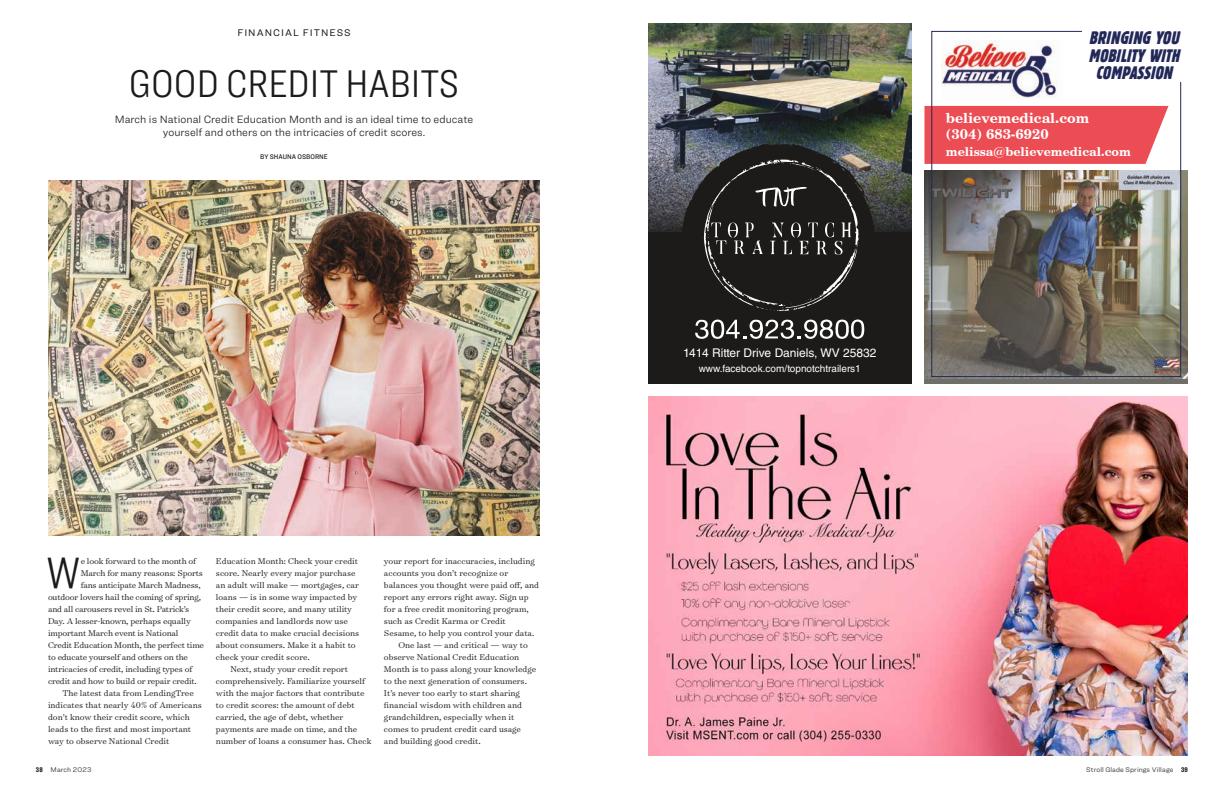
<style>
.page{position:relative;width:1224px;height:792px;background:#fff}
.page>*{position:absolute;margin:0;border:0;box-sizing:border-box;transform-origin:0 0}
.t1{font:300 45.5px "Ringside Condensed";color:#1c1b1a}
.t2{font:300 40px "Ringside Condensed";color:#1c1b1a}
.t3{font:18px/17.4px "Block BE Extra Cn It";letter-spacing:.03em;color:#222858;text-align:center}
.t4{font:700 14.1px/16.6px "Century Schoolbook BT";color:#fff}
.t5{font:700 12.4px "Century Schoolbook BT";color:#fff}
.t6{font:12px "Helvetica LT Std";color:#fff}
.t7{font:300 11px/13px "Ringside";color:#1c1b1a;text-align:center}
.t8{font:10px "Helvetica LT Std";color:#fff}
.t9{font:10px "Ringside";letter-spacing:.1em;color:#1c1b1a}
.t10{font:300 9.5px/12px "Surveyor Text";color:#1c1b1a}
.t11{font:300 7px "Ringside";letter-spacing:.015em;color:#1c1b1a}
.t12{font:500 7px "Ringside Narrow";color:#1c1b1a}
.s1{font-family:"Ringside Compressed";font-weight:900}
</style>
<div class="page">
<div style="left:648px;top:74px;width:264px;height:310px;background:#1c1b1a"></div>
<img style="left:648px;top:24px;width:264px;height:208px">
<svg style="left:695px;top:319px;width:169px;height:20px"></svg>
<svg style="left:681px;top:132px;width:198px;height:179px"></svg>
<img style="left:48px;top:180px;width:492px;height:356px">
<img style="left:185px;top:197px;width:317px;height:339px">
<img style="left:648px;top:396px;width:540px;height:360px">
<div style="left:924px;top:373px;width:264px;height:11px;background:#6e6d68"></div>
<img style="left:924px;top:170px;width:264px;height:209px">
<svg style="left:924px;top:106px;width:7px;height:58px"></svg>
<img style="left:931px;top:30px;width:251px;height:348px">
<p class="t9" style="left:237px;top:25px;width:115px">FINANCIAL FITNESS</p>
<h2 class="t2" style="left:129px;top:57px;width:332px">GOOD CREDIT HABITS</h2>
<p class="t7" style="left:115px;top:113px;width:360px">March is National Credit Education Month and is an ideal time to educate yourself and others on the intricacies of credit scores.</p>
<p class="t12" style="left:260px;top:152px;width:69px">BY SHAUNA OSBORNE</p>
<h1 class="t1" style="left:46px;top:542px;width:37px">W</h1>
<p class="t10" style="left:81px;top:555px;width:117px">e look forward to the month of</p>
<p class="t10" style="left:81px;top:567px;width:124px">March for many reasons: Sports</p>
<p class="t10" style="left:81px;top:579px;width:122px">fans anticipate March Madness,</p>
<p class="t10" style="left:48px;top:591px;width:155px">outdoor lovers hail the coming of spring,</p>
<p class="t10" style="left:48px;top:603px;width:143px">and all carousers revel in St. Patrick’s</p>
<p class="t10" style="left:48px;top:615px;width:144px">Day. A lesser-known, perhaps equally</p>
<p class="t10" style="left:48px;top:627px;width:132px">important March event is National</p>
<p class="t10" style="left:48px;top:639px;width:158px">Credit Education Month, the perfect time</p>
<p class="t10" style="left:48px;top:651px;width:142px">to educate yourself and others on the</p>
<p class="t10" style="left:48px;top:663px;width:146px">intricacies of credit, including types of</p>
<p class="t10" style="left:48px;top:675px;width:150px">credit and how to build or repair credit.</p>
<p class="t10" style="left:62px;top:687px;width:133px">The latest data from LendingTree</p>
<p class="t10" style="left:48px;top:699px;width:155px">indicates that nearly 40% of Americans</p>
<p class="t10" style="left:48px;top:711px;width:143px">don’t know their credit score, which</p>
<p class="t10" style="left:48px;top:723px;width:145px">leads to the first and most important</p>
<p class="t10" style="left:48px;top:735px;width:123px">way to observe National Credit</p>
<p class="t10" style="left:216px;top:555px;width:145px">Education Month: Check your credit score. Nearly every major purchase an adult will make — mortgages, car loans — is in some way impacted by their credit score, and many utility companies and landlords now use credit data to make crucial decisions about consumers. Make it a habit to check your credit score.</p>
<p class="t10" style="left:216px;top:663px;width:157px;text-indent:14px">Next, study your credit report comprehensively. Familiarize yourself with the major factors that contribute to credit scores: the amount of debt carried, the age of debt, whether payments are made on time, and the number of loans a consumer has. Check</p>
<p class="t10" style="left:384px;top:555px;width:152px">your report for inaccuracies, including</p>
<p class="t10" style="left:384px;top:567px;width:126px">accounts you don’t recognize or</p>
<p class="t10" style="left:384px;top:579px;width:157px">balances you thought were paid off, and</p>
<p class="t10" style="left:384px;top:591px;width:146px">report any errors right away. Sign up</p>
<p class="t10" style="left:384px;top:603px;width:146px">for a free credit monitoring program,</p>
<p class="t10" style="left:384px;top:615px;width:123px">such as Credit Karma or Credit</p>
<p class="t10" style="left:384px;top:627px;width:152px">Sesame, to help you control your data.</p>
<p class="t10" style="left:398px;top:639px;width:131px">One last — and critical — way to</p>
<p class="t10" style="left:384px;top:651px;width:137px">observe National Credit Education</p>
<p class="t10" style="left:384px;top:663px;width:154px">Month is to pass along your knowledge</p>
<p class="t10" style="left:384px;top:675px;width:145px">to the next generation of consumers.</p>
<p class="t10" style="left:384px;top:687px;width:138px">It’s never too early to start sharing</p>
<p class="t10" style="left:384px;top:699px;width:139px">financial wisdom with children and</p>
<p class="t10" style="left:384px;top:711px;width:132px">grandchildren, especially when it</p>
<p class="t10" style="left:384px;top:723px;width:139px">comes to prudent credit card usage</p>
<p class="t10" style="left:384px;top:735px;width:98px">and building good credit.</p>
<h3 class="t3" style="left:1089px;top:30px;width:92px">BRINGING YOU<br>MOBILITY WITH<br>COMPASSION</h3>
<h3 class="t4" style="left:946px;top:109px;width:145px">believemedical.com (304) 683-6920</h3>
<h3 class="t5" style="left:946px;top:144px;width:187px">melissa@believemedical.com</h3>
<p class="t6" style="left:683px;top:346px;width:195px">1414 Ritter Drive Daniels, WV 25832</p>
<p class="t8" style="left:699px;top:363px;width:163px">www.facebook.com/topnotchtrailers1</p>
<p class="t11" style="left:36px;top:764px;width:57px"><span class="s1">38</span> March 2023</p>
<p class="t11" style="left:1086px;top:764px;width:103px">Stroll Glade Springs Village <span class="s1">39</span></p>
</div>
